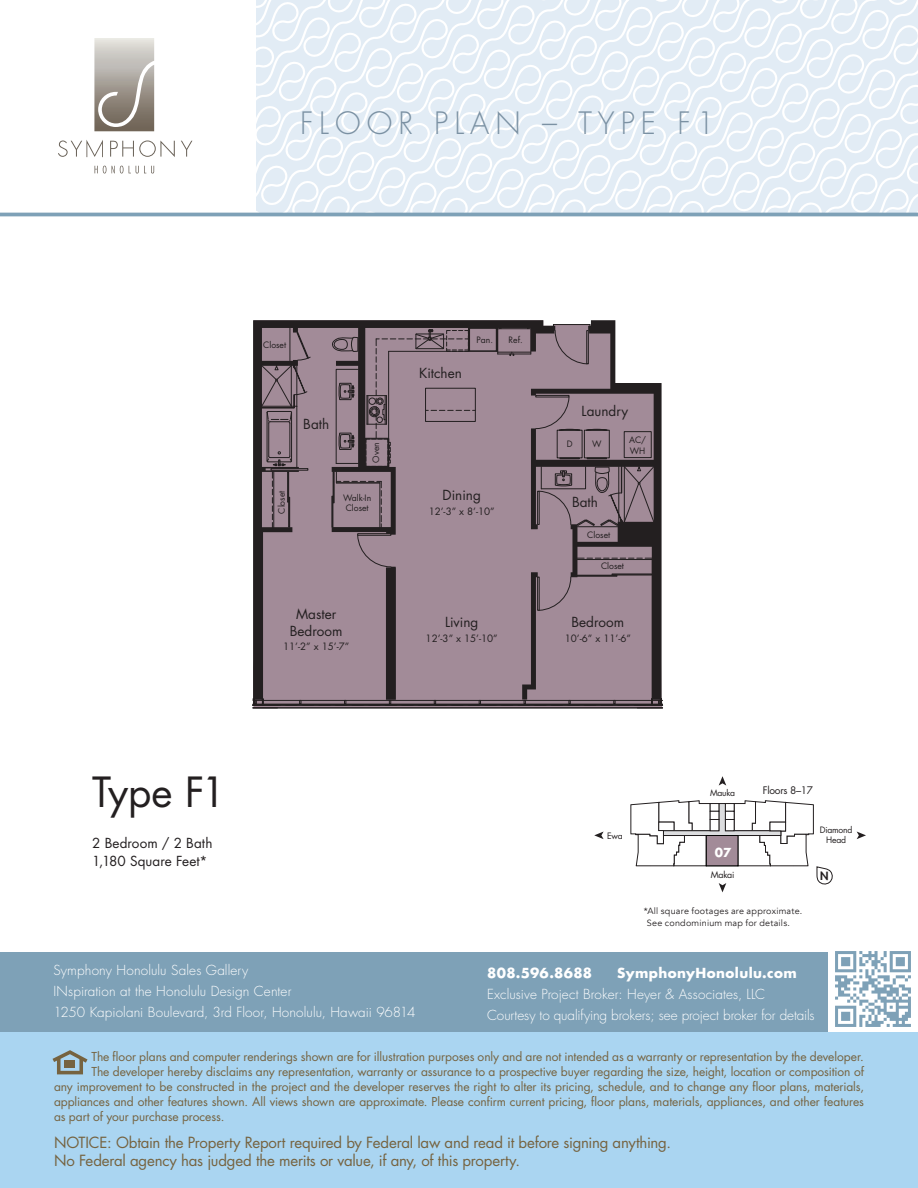
<style>
.page{position:relative;width:918px;height:1188px;background:#fff}
.page>*{position:absolute;margin:0;border:0;box-sizing:border-box;transform-origin:0 0}
.t1{font:40.5px "Futura";letter-spacing:-.035em;color:#231f20}
.t2{font:300 30px "Futura";letter-spacing:.2em;color:#7b91a3}
.t3{font:15px/18px "Futura";letter-spacing:-.015em;color:#766340}
.t4{font:300 13.5px/21px "Futura";letter-spacing:.005em;color:#fff}
.t5{font:13.5px/16.2px "Futura";color:#231f20;text-align:center}
.t6{font:700 13.5px "Futura";letter-spacing:.03em;color:#fff}
.t7{font:700 12.15px "Futura";color:#fff}
.t8{font:12px "Futura";letter-spacing:-.005em;color:#766340}
.t9{font:800 11.1px "Futura";color:#231f20}
.t10{font:10.2px "Futura";letter-spacing:-.025em;color:#231f20}
.t11{font:9.9px "Futura";color:#231f20}
.t12{font:9px/12px "Avenir";letter-spacing:.025em;color:#231f20}
.t13{font:8.85px "Futura";letter-spacing:-.025em;color:#231f20}
.t14{font:8.55px/10.4px "Futura";color:#231f20;text-align:center}
.t15{font:8.55px/10.4px "Futura";letter-spacing:-.025em;color:#231f20;text-align:center}
</style>
<div class="page">
<svg style="left:256px;top:0;width:597px;height:57px;fill:#e2ecf5"></svg>
<svg style="left:256px;top:57px;width:662px;height:15px;fill:#e2ecf5"></svg>
<svg style="left:256px;top:72px;width:662px;height:45px;fill:#e2ecf5"></svg>
<svg style="left:256px;top:117px;width:662px;height:59px;fill:#e2ecf5"></svg>
<svg style="left:261px;top:132px;width:657px;height:44px;fill:#e2ecf5"></svg>
<svg style="left:256px;top:176px;width:662px;height:37px"></svg>
<svg style="left:94px;top:38px;width:60px;height:93px;background:#b0aaa2"></svg>
<svg style="left:58px;top:140px;width:45px;height:17px"></svg>
<svg style="left:110px;top:141px;width:65px;height:16px"></svg>
<svg style="left:181px;top:141px;width:11px;height:16px"></svg>
<svg style="left:95px;top:166px;width:59px;height:7px"></svg>
<div style="left:0;top:952px;width:828px;height:81px;background:#7ea1b7"></div>
<div style="left:0;top:1033px;width:918px;height:155px;background:#aad5f1"></div>
<svg style="left:53px;top:1050px;width:35px;height:24px"></svg>
<img style="left:835px;top:951px;width:76px;height:76px">
<hr style="left:0;top:213px;width:918px;height:3px;background:#7ea1b7">
<svg style="left:555px;top:320px;width:107px;height:378px"></svg>
<svg style="left:253px;top:320px;width:302px;height:380px;background:#8c7883"></svg>
<div style="left:624px;top:431px;width:27px;height:27px;border:1px solid #231f20"></div>
<hr style="left:255px;top:704px;width:405px;height:1px;background:#231f20">
<hr style="left:256px;top:700px;width:404px;height:1px;background:#231f20">
<svg style="left:286px;top:701px;width:27px;height:3px"></svg>
<hr style="left:253px;top:705px;width:410px;height:1px;background:#231f20">
<hr style="left:253px;top:708px;width:410px;height:1px;background:#231f20">
<svg style="left:585px;top:698px;width:78px;height:11px"></svg>
<div style="left:336px;top:483px;width:317px;height:221px;background:#a28b98"></div>
<svg style="left:253px;top:698px;width:27px;height:11px"></svg>
<div style="left:553px;top:324px;width:37px;height:3px;border:1px solid #231f20"></div>
<svg style="left:555px;top:330px;width:32px;height:34px"></svg>
<div style="left:587px;top:330px;width:2px;height:34px;border:1px solid #231f20"></div>
<svg style="left:336px;top:535px;width:60px;height:169px;background:#8f7b86"></svg>
<div style="left:357px;top:533px;width:34px;height:2px;border:1px solid #231f20"></div>
<div style="left:536px;top:395px;width:33px;height:2px;border:1px solid #231f20"></div>
<svg style="left:502px;top:572px;width:77px;height:132px;background:#96818d"></svg>
<div style="left:537px;top:577px;width:2px;height:34px;border:1px solid #231f20"></div>
<div style="left:577px;top:575px;width:40px;height:1px;border:1px solid #231f20"></div>
<div style="left:612px;top:574px;width:40px;height:1px;border:1px solid #231f20"></div>
<div style="left:271px;top:468px;width:37px;height:2px;border:1px solid #231f20"></div>
<div style="left:287px;top:472px;width:2px;height:30px;border:1px solid #231f20"></div>
<div style="left:288px;top:497px;width:2px;height:30px;border:1px solid #231f20"></div>
<div style="left:557px;top:430px;width:25px;height:28px;border:1px solid #231f20"></div>
<div style="left:584px;top:430px;width:26px;height:28px;border:1px solid #231f20"></div>
<svg style="left:535px;top:397px;width:77px;height:34px;background:#998490"></svg>
<div style="left:425px;top:388px;width:51px;height:34px;border:1px solid #231f20"></div>
<hr style="left:577px;top:559px;width:75px;height:1px;background:#231f20">
<svg style="left:577px;top:558px;width:75px;height:1px"></svg>
<div style="left:537px;top:491px;width:2px;height:34px;border:1px solid #231f20"></div>
<div style="left:469px;top:328px;width:28px;height:24px;border:1px solid #231f20"></div>
<svg style="left:497px;top:328px;width:35px;height:28px"></svg>
<hr style="left:290px;top:328px;width:1px;height:33px;background:#231f20">
<hr style="left:297px;top:406px;width:1px;height:61px;background:#231f20">
<hr style="left:274px;top:472px;width:1px;height:58px;background:#231f20">
<svg style="left:272px;top:472px;width:1px;height:56px"></svg>
<hr style="left:577px;top:526px;width:41px;height:1px;background:#231f20">
<svg style="left:539px;top:454px;width:115px;height:72px;background:#83717b"></svg>
<hr style="left:291px;top:412px;width:1px;height:49px;background:#231f20">
<hr style="left:267px;top:412px;width:1px;height:49px;background:#231f20">
<hr style="left:290px;top:423px;width:1px;height:33px;background:#231f20">
<svg style="left:261px;top:332px;width:50px;height:92px;background:#8a7782"></svg>
<hr style="left:268px;top:423px;width:1px;height:33px;background:#231f20">
<svg style="left:332px;top:328px;width:143px;height:201px;background:#907c87"></svg>
<svg style="left:267px;top:451px;width:25px;height:15px"></svg>
<svg style="left:594px;top:832px;width:10px;height:7px"></svg>
<svg style="left:857px;top:832px;width:9px;height:7px"></svg>
<svg style="left:630px;top:800px;width:203px;height:92px"></svg>
<svg style="left:719px;top:776px;width:7px;height:10px"></svg>
<h2 class="t2" style="left:300px;top:105px;width:417px">FLOOR PLAN – TYPE F1</h2>
<p class="t14" style="left:263px;top:340px;width:24px">Closet</p>
<p class="t14" style="left:277px;top:514px;width:24px;rotate:-90deg">Closet</p>
<p class="t5" style="left:303px;top:416px;width:27px">Bath</p>
<p class="t5" style="left:419px;top:365px;width:44px">Kitchen</p>
<p class="t14" style="left:477px;top:334px;width:18px">Pan.</p>
<p class="t14" style="left:509px;top:335px;width:16px">Ref.</p>
<p class="t5" style="left:582px;top:403px;width:48px">Laundry</p>
<p class="t14" style="left:371px;top:463px;width:22px;rotate:-90deg">Oven</p>
<p class="t14" style="left:629px;top:435px;width:19px;text-align:left">AC/<br>WH</p>
<p class="t14" style="left:567px;top:438px;width:7px">D</p>
<p class="t14" style="left:592px;top:438px;width:11px">W</p>
<p class="t14" style="left:343px;top:493px;width:30px">Walk-In<br>Closet</p>
<p class="t5" style="left:443px;top:487px;width:40px">Dining</p>
<p class="t11" style="left:429px;top:505px;width:68px">12’-3” x 8’-10”</p>
<p class="t5" style="left:572px;top:494px;width:27px">Bath</p>
<p class="t14" style="left:587px;top:530px;width:24px">Closet</p>
<p class="t14" style="left:601px;top:561px;width:24px">Closet</p>
<h1 class="t1" style="left:92px;top:766px;width:136px">Type F1</h1>
<p class="t5" style="left:92px;top:834px;width:122px;line-height:18px;text-align:left">2 Bedroom / 2 Bath<br>1,180 Square Feet*</p>
<p class="t5" style="left:290px;top:607px;width:54px">Master<br>Bedroom</p>
<p class="t11" style="left:283px;top:640px;width:68px">11’-2” x 15’-7”</p>
<p class="t5" style="left:445px;top:615px;width:35px">Living</p>
<p class="t11" style="left:426px;top:632px;width:74px">12’-3” x 15’-10”</p>
<p class="t5" style="left:572px;top:615px;width:54px">Bedroom</p>
<p class="t11" style="left:565px;top:632px;width:68px">10’-6” x 11’-6”</p>
<p class="t14" style="left:710px;top:788px;width:27px">Mauka</p>
<p class="t10" style="left:763px;top:783px;width:52px">Floors 8–17</p>
<p class="t14" style="left:607px;top:831px;width:17px">Ewa</p>
<p class="t15" style="left:820px;top:824px;width:34px">Diamond<br>Head</p>
<p class="t9" style="left:820px;top:868px;width:10px">N</p>
<p class="t7" style="left:715px;top:844px;width:18px">07</p>
<p class="t13" style="left:711px;top:869px;width:25px">Makai</p>
<p class="t12" style="left:647px;top:905px;width:157px;text-indent:-3px">*All square footages are approximate.<br>See condominium map for details.</p>
<p class="t4" style="left:54px;top:960px;width:363px">Symphony Honolulu Sales Gallery<br>INspiration at the Honolulu Design Center<br>1250 Kapiolani Boulevard, 3rd Floor, Honolulu, Hawaii 96814</p>
<p class="t6" style="left:487px;top:964px;width:107px">808.596.8688</p>
<p class="t6" style="left:617px;top:964px;width:181px">SymphonyHonolulu.com</p>
<p class="t4" style="left:487px;top:984px;width:329px">Exclusive Project Broker: Heyer &amp; Associates, LLC<br>Courtesy to qualifying brokers; see project broker for details</p>
<p class="t8" style="left:91px;top:1049px;width:774px">The floor plans and computer renderings shown are for illustration purposes only and are not intended as a warranty or representation by the developer.</p>
<p class="t8" style="left:91px;top:1064px;width:774px">The developer hereby disclaims any representation, warranty or assurance to a prospective buyer regarding the size, height, location or composition of</p>
<p class="t8" style="left:54px;top:1079px;width:812px">any improvement to be constructed in the project and the developer reserves the right to alter its pricing, schedule, and to change any floor plans, materials,</p>
<p class="t8" style="left:54px;top:1094px;width:812px">appliances and other features shown. All views shown are approximate. Please confirm current pricing, floor plans, materials, appliances, and other features</p>
<p class="t8" style="left:54px;top:1109px;width:172px">as part of your purchase process.</p>
<p class="t3" style="left:54px;top:1134px;width:619px">NOTICE: Obtain the Property Report required by Federal law and read it before signing anything.<br>No Federal agency has judged the merits or value, if any, of this property.</p>
</div>
